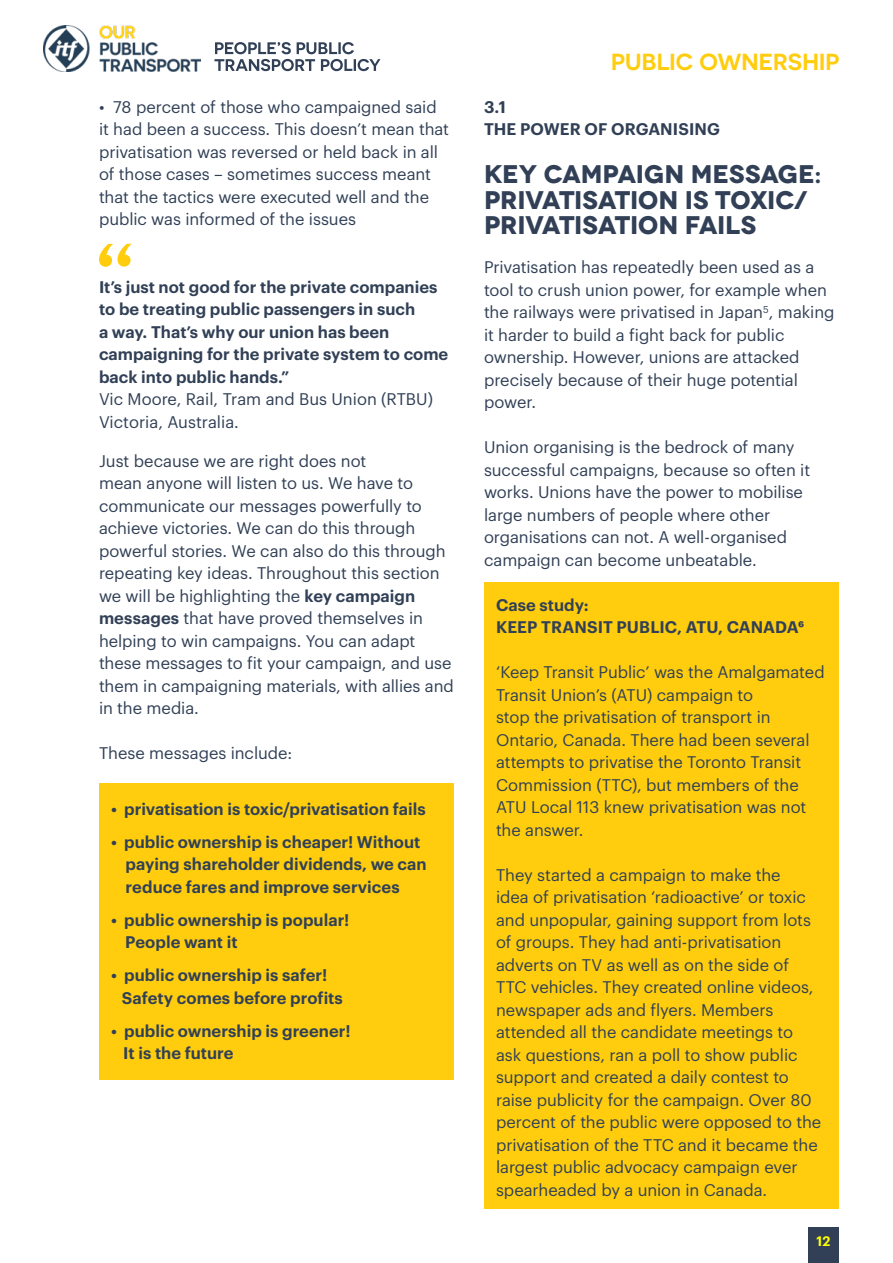
<style>
.page{position:relative;width:893px;height:1263px;background:#fff}
.page>*{position:absolute;margin:0;border:0;box-sizing:border-box;transform-origin:0 0}
.t1{font:700 expanded 25.5px/25.5px "Novecento";letter-spacing:-.01em;color:#314056}
.t2{font:600 23.25px "Novecentosanswide";letter-spacing:.005em;color:#ffcd0d}
.t3{font:16.5px/22.5px "Graphik";letter-spacing:-.005em;color:#314056}
.t4{font:600 16.5px/22.5px "Graphik";color:#314056}
.t5{font:600 13.5px "Graphik";color:#ff0}
.s1{font-weight:600}
</style>
<div class="page">
<div style="left:808px;top:1227px;width:31px;height:36px;background:#314056"></div>
<svg style="left:214px;top:42px;width:166px;height:29px"></svg>
<img style="left:43px;top:25px;width:158px;height:47px">
<div style="left:99px;top:784px;width:355px;height:296px;background:#ffcd0d"></div>
<svg style="left:99px;top:244px;width:33px;height:23px"></svg>
<div style="left:484px;top:583px;width:355px;height:626px;background:#ffcd0d"></div>
<p class="t3" style="left:99px;top:94px;width:352px">• 78 percent of those who campaigned said it had been a success. This doesn’t mean that privatisation was reversed or held back in all of those cases – sometimes success meant that the tactics were executed well and the public was informed of the issues</p>
<p class="t4" style="left:99px;top:274px;width:351px">It’s just not good for the private companies to be treating public passengers in such<br>a way. That’s why our union has been campaigning for the private system to come back into public hands.”</p>
<p class="t3" style="left:99px;top:386px;width:335px">Vic Moore, Rail, Tram and Bus Union (RTBU)<br>Victoria, Australia.</p>
<p class="t3" style="left:99px;top:448px;width:356px">Just because we are right does not<br>mean anyone will listen to us. We have to communicate our messages powerfully to achieve victories. We can do this through powerful stories. We can also do this through repeating key ideas. Throughout this section we will be highlighting the <span class="s1">key campaign messages</span> that have proved themselves in helping to win campaigns. You can adapt these messages to fit your campaign, and use them in campaigning materials, with allies and in the media.</p>
<p class="t3" style="left:99px;top:741px;width:195px">These messages include:</p>
<p class="t4" style="left:111px;top:796px;width:316px">• privatisation is toxic/privatisation fails</p>
<p class="t4" style="left:126px;top:829px;width:303px;text-indent:-15px">• public ownership is cheaper! Without paying shareholder dividends, we can reduce fares and improve services</p>
<p class="t4" style="left:125px;top:907px;width:226px;text-indent:-14px">• public ownership is popular!<br>People want it</p>
<p class="t4" style="left:122px;top:962px;width:222px;text-indent:-11px">• public ownership is safer!<br>Safety comes before profits</p>
<p class="t4" style="left:123px;top:1018px;width:229px;text-indent:-12px">• public ownership is greener!<br>It is the future</p>
<h2 class="t2" style="left:611px;top:48px;width:230px">PUBLIC OWNERSHIP</h2>
<p class="t4" style="left:484px;top:94px;width:237px">3.1<br>THE POWER OF ORGANISING</p>
<h1 class="t1" style="left:484px;top:162px;width:339px">KEY CAMPAIGN MESSAGE:<br>PRIVATISATION IS TOXIC/<br>PRIVATISATION FAILS</h1>
<p class="t3" style="left:484px;top:254px;width:352px">Privatisation has repeatedly been used as a tool to crush union power, for example when the railways were privatised in Japan<sup>5</sup>, making it harder to build a fight back for public ownership. However, unions are attacked precisely because of their huge potential power.</p>
<p class="t3" style="left:484px;top:434px;width:328px">Union organising is the bedrock of many successful campaigns, because so often it works. Unions have the power to mobilise large numbers of people where other organisations can not. A well-organised campaign can become unbeatable.</p>
<p class="t4" style="left:496px;top:592px;width:310px">Case study:<br>KEEP TRANSIT PUBLIC, ATU, CANADA6</p>
<p class="t3" style="left:496px;top:659px;width:330px">‘Keep Transit Public’ was the Amalgamated Transit Union’s (ATU) campaign to<br>stop the privatisation of transport in Ontario, Canada. There had been several attempts to privatise the Toronto Transit Commission (TTC), but members of the ATU Local 113 knew privatisation was not the answer.</p>
<p class="t3" style="left:496px;top:862px;width:327px">They started a campaign to make the<br>idea of privatisation ‘radioactive’ or toxic and unpopular, gaining support from lots of groups. They had anti-privatisation adverts on TV as well as on the side of TTC vehicles. They created online videos, newspaper ads and flyers. Members attended all the candidate meetings to ask questions, ran a poll to show public support and created a daily contest to raise publicity for the campaign. Over 80 percent of the public were opposed to the privatisation of the TTC and it became the largest public advocacy campaign ever spearheaded by a union in Canada.</p>
<p class="t5" style="left:817px;top:1230px;width:15px">12</p>
</div>
